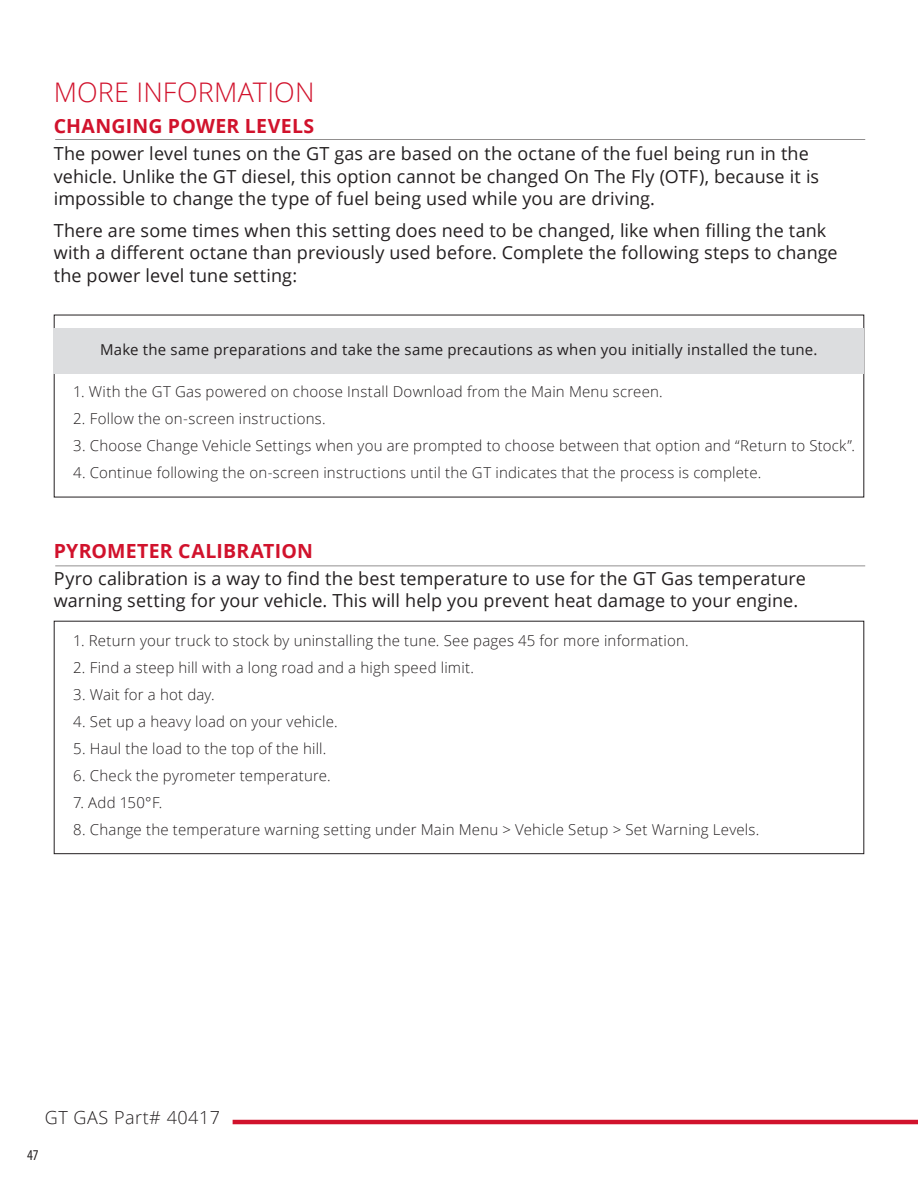
<style>
.page{position:relative;width:918px;height:1188px;background:#fff}
.page>*{position:absolute;margin:0;border:0;box-sizing:border-box;transform-origin:0 0}
.Header_level2{font:300 27px "Open Sans";letter-spacing:.005em;color:#d1122c}
.Header_level2-2{font:700 19.5px "Open Sans";letter-spacing:.01em;color:#d1122c}
.Body_Copy{font:18px/22.5px "Open Sans";letter-spacing:.005em;color:#231f20}
.BodyCopy_headers{font:18px/22.5px "Open Sans";letter-spacing:.005em;color:#231f20}
.t1{font:300 18px "Open Sans";letter-spacing:.03em;color:#231f20}
.numbered{font:300 15px "Open Sans";letter-spacing:.015em;color:#231f20}
.NOTE{font:15px "Open Sans";letter-spacing:.015em;color:#231f20}
.t2{font:condensed 15px "Myriad Pro";color:#231f20}
</style>
<div class="page">
<hr style="left:233px;top:1120px;width:685px;height:4px;background:#d1122c">
<div style="left:54px;top:621px;width:810px;height:233px;border:1px solid #231f20"></div>
<div style="left:54px;top:329px;width:810px;height:45px;background:#dcdddf"></div>
<hr style="left:55px;top:139px;width:810px;height:1px;background:#231f20">
<hr style="left:55px;top:566px;width:810px;height:1px;background:#231f20">
<p class="Header_level2" style="left:54px;top:73px;width:262px">MORE INFORMATION</p>
<p class="Header_level2-2" style="left:54px;top:112px;width:262px">CHANGING POWER LEVELS</p>
<p class="Body_Copy" style="left:54px;top:142px;width:767px">The power level tunes on the GT gas are based on the octane of the fuel being run in the vehicle. Unlike the GT diesel, this option cannot be changed On The Fly (OTF), because it is impossible to change the type of fuel being used while you are driving.</p>
<p class="BodyCopy_headers" style="left:54px;top:218px;width:785px">There are some times when this setting does need to be changed, like when filling the tank with a different octane than previously used before. Complete the following steps to change the power level tune setting:</p>
<p class="NOTE" style="left:100px;top:339px;width:719px">Make the same preparations and take the same precautions as when you initially installed the tune.</p>
<p class="numbered" style="left:73px;top:381px;width:591px">1. With the GT Gas powered on choose Install Download from the Main Menu screen.</p>
<p class="numbered" style="left:73px;top:408px;width:254px">2. Follow the on-screen instructions.</p>
<p class="numbered" style="left:73px;top:435px;width:783px">3. Choose Change Vehicle Settings when you are prompted to choose between that option and “Return to Stock”.</p>
<p class="numbered" style="left:73px;top:462px;width:690px">4. Continue following the on-screen instructions until the GT indicates that the process is complete.</p>
<p class="Header_level2-2" style="left:54px;top:537px;width:261px">PYROMETER CALIBRATION</p>
<p class="Body_Copy" style="left:54px;top:566px;width:754px">Pyro calibration is a way to find the best temperature to use for the GT Gas temperature warning setting for your vehicle. This will help you prevent heat damage to your engine.</p>
<p class="numbered" style="left:73px;top:630px;width:617px">1. Return your truck to stock by uninstalling the tune. See pages 45 for more information.</p>
<p class="numbered" style="left:73px;top:657px;width:402px">2. Find a steep hill with a long road and a high speed limit.</p>
<p class="numbered" style="left:73px;top:684px;width:143px">3. Wait for a hot day.</p>
<p class="numbered" style="left:73px;top:711px;width:266px">4. Set up a heavy load on your vehicle.</p>
<p class="numbered" style="left:73px;top:738px;width:255px">5. Haul the load to the top of the hill.</p>
<p class="numbered" style="left:73px;top:765px;width:259px">6. Check the pyrometer temperature.</p>
<p class="numbered" style="left:73px;top:792px;width:91px">7. Add 150°F.</p>
<p class="numbered" style="left:73px;top:819px;width:688px">8. Change the temperature warning setting under Main Menu &gt; Vehicle Setup &gt; Set Warning Levels.</p>
<p class="t1" style="left:45px;top:1105px;width:177px">GT GAS Part# 40417</p>
<p class="t2" style="left:27px;top:1145px;width:13px">47</p>
</div>
